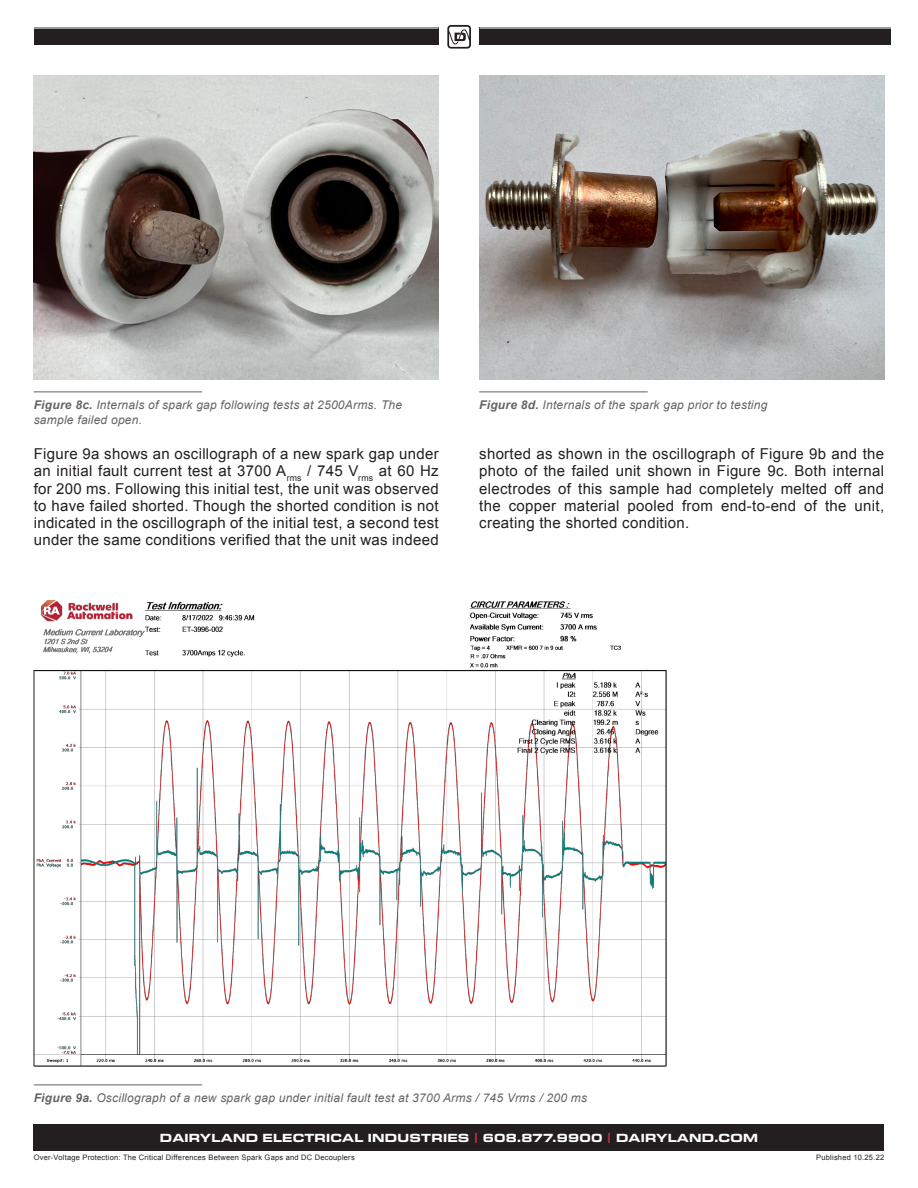
<style>
.page{position:relative;width:918px;height:1188px;background:#fff}
.page>*{position:absolute;margin:0;border:0;box-sizing:border-box;transform-origin:0 0}
.Body_Copy{font:15px/17.2px "Arial";letter-spacing:.02em;color:#231f20;text-align:justify}
.t1{font:italic 12px/15px "Arial";letter-spacing:.02em;color:#636366}
.t2{font:700 expanded 12px "Eurostile Next LT Pro";letter-spacing:.02em;color:#fff}
.t3{font:7.5px "Arial";letter-spacing:.03em;color:#231f20}
.s1{font-weight:700}
.s2{color:#cf3138}
</style>
<div class="page">
<img style="left:34px;top:76px;width:405px;height:303px">
<img style="left:479px;top:76px;width:405px;height:303px">
<hr style="left:34px;top:392px;width:168px;height:1px;background:#636366">
<hr style="left:479px;top:392px;width:169px;height:1px;background:#636366">
<hr style="left:34px;top:1085px;width:168px;height:1px;background:#636366">
<img style="left:34px;top:600px;width:633px;height:467px">
<div style="left:144px;top:635px;width:86px;height:11px;background:#fff"></div>
<div style="left:34px;top:1124px;width:850px;height:27px;background:#231f20"></div>
<div style="left:480px;top:27px;width:411px;height:18px;background:#231f20"></div>
<div style="left:34px;top:27px;width:404px;height:18px;background:#231f20"></div>
<svg style="left:447px;top:25px;width:24px;height:24px"></svg>
<hr style="left:480px;top:27px;width:411px;height:2px;background:#bcbdc0">
<hr style="left:34px;top:27px;width:404px;height:2px;background:#bcbdc0">
<p class="t1" style="left:34px;top:398px;width:370px"><span class="s1">Figure 8c.</span> Internals of spark gap following tests at 2500Arms. The sample failed open.</p>
<p class="t1" style="left:479px;top:398px;width:290px"><span class="s1">Figure 8d.</span> Internals of the spark gap prior to testing</p>
<p class="Body_Copy" style="left:34px;top:445px;width:406px">Figure 9a shows an oscillograph of a new spark gap under an initial fault current test at 3700 A<sub>rms</sub> / 745 V<sub>rms</sub> at 60 Hz for 200 ms. Following this initial test, the unit was observed to have failed shorted. Though the shorted condition is not indicated in the oscillograph of the initial test, a second test under the same conditions verified that the unit was indeed</p>
<p class="Body_Copy" style="left:479px;top:445px;width:406px">shorted as shown in the oscillograph of Figure 9b and the photo of the failed unit shown in Figure 9c. Both internal electrodes of this sample had completely melted off and the copper material pooled from end-to-end of the unit, creating the shorted condition.</p>
<p class="t1" style="left:34px;top:1091px;width:555px"><span class="s1">Figure 9a.</span> Oscillograph of a new spark gap under initial fault test at 3700 Arms / 745 Vrms / 200 ms</p>
<p class="t2" style="left:160px;top:1131px;width:600px">DAIRYLAND ELECTRICAL INDUSTRIES <span class="s2">|</span> 608.877.9900 <span class="s2">|</span> DAIRYLAND.COM</p>
<p class="t3" style="left:34px;top:1152px;width:323px">Over-Voltage Protection: The Critical Differences Between Spark Gaps and DC Decouplers</p>
<p class="t3" style="left:816px;top:1152px;width:70px">Published 10.25.22</p>
</div>
